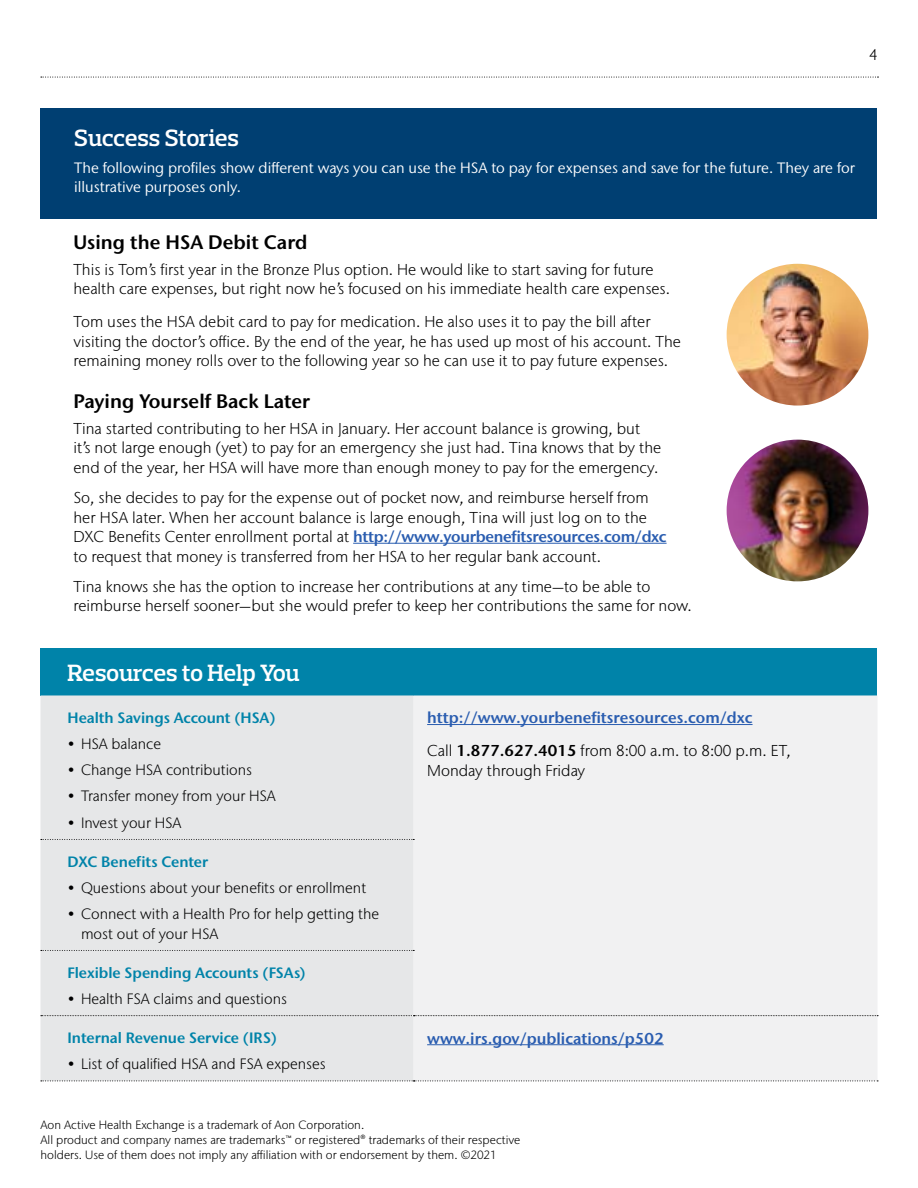
<style>
.page{position:relative;width:918px;height:1188px;background:#fff}
.page>*{position:absolute;margin:0;border:0;box-sizing:border-box;transform-origin:0 0}
.t1{font:600 24px "Prelo Slab";letter-spacing:-.01em;color:#fff}
.t2{font:600 19.5px "Stone Sans IIITC Pro";color:#000}
.t3{font:300 15.75px/19.5px "Stone Sans IIITC Pro";color:#000}
.t4{font:600 15.75px/33px "Stone Sans IIITC Pro";color:#2a5db0}
.t5{font:300 15px/19.5px "Stone Sans IIITC Pro";color:#000}
.t6{font:15px/19.5px "Stone Sans IIITC Pro";color:#fff}
.t7{font:600 15px "Stone Sans IIITC Pro";letter-spacing:-.005em;color:#0083a9}
.t8{font:300 12px/15px "Stone Sans IIITC Pro";color:#000}
.s1{font-weight:600;color:#2a5db0}
.s2{font-weight:300;color:#000}
.s3{color:#000}
</style>
<div class="page">
<svg style="left:41px;top:77px;width:838px;height:1px"></svg>
<div style="left:40px;top:108px;width:838px;height:110px;background:#003f72"></div>
<hr style="left:353px;top:543px;width:314px;height:1px;background:#2a5db0">
<div style="left:40px;top:648px;width:838px;height:47px;background:#0083a9"></div>
<div style="left:40px;top:695px;width:374px;height:386px;background:#e6e7e8"></div>
<div style="left:414px;top:695px;width:464px;height:386px;background:#f1f1f2"></div>
<svg style="left:41px;top:839px;width:373px;height:1px"></svg>
<svg style="left:41px;top:950px;width:373px;height:1px"></svg>
<svg style="left:41px;top:1015px;width:837px;height:1px"></svg>
<svg style="left:41px;top:1081px;width:837px;height:1px"></svg>
<hr style="left:427px;top:724px;width:326px;height:1px;background:#2a5db0">
<hr style="left:427px;top:1044px;width:237px;height:1px;background:#2a5db0">
<img style="left:727px;top:264px;width:141px;height:142px;border-radius:71px">
<img style="left:727px;top:440px;width:141px;height:141px;border-radius:71px">
<p class="t3" style="left:869px;top:44px;width:10px">4</p>
<h1 class="t1" style="left:74px;top:123px;width:166px">Success Stories</h1>
<p class="t6" style="left:74px;top:157px;width:782px">The following profiles show different ways you can use the HSA to pay for expenses and save for the future. They are for illustrative purposes only.</p>
<p class="t2" style="left:73px;top:229px;width:236px">Using the HSA Debit Card</p>
<p class="t3" style="left:73px;top:259px;width:598px">This is Tom’s first year in the Bronze Plus option. He would like to start saving for future health care expenses, but right now he’s focused on his immediate health care expenses.</p>
<p class="t3" style="left:73px;top:312px;width:609px">Tom uses the HSA debit card to pay for medication. He also uses it to pay the bill after visiting the doctor’s office. By the end of the year, he has used up most of his account. The remaining money rolls over to the following year so he can use it to pay future expenses.</p>
<p class="t2" style="left:73px;top:388px;width:238px">Paying Yourself Back Later</p>
<p class="t3" style="left:73px;top:418px;width:589px">Tina started contributing to her HSA in January. Her account balance is growing, but<br>it’s not large enough (yet) to pay for an emergency she just had. Tina knows that by the end of the year, her HSA will have more than enough money to pay for the emergency.</p>
<p class="t3" style="left:73px;top:488px;width:595px">So, she decides to pay for the expense out of pocket now, and reimburse herself from her HSA later. When her account balance is large enough, Tina will just log on to the DXC Benefits Center enrollment portal at <span class="s1">http://www.yourbenefitsresources.com/dxc </span>to request that money is transferred from her HSA to her regular bank account.</p>
<p class="t3" style="left:73px;top:577px;width:620px">Tina knows she has the option to increase her contributions at any time—to be able to reimburse herself sooner—but she would prefer to keep her contributions the same for now.</p>
<h1 class="t1" style="left:68px;top:658px;width:234px">Resources to Help You</h1>
<p class="t7" style="left:68px;top:708px;width:210px">Health Savings Account (HSA)</p>
<p class="t5" style="left:68px;top:734px;width:95px">• HSA balance</p>
<p class="t5" style="left:68px;top:760px;width:186px">• Change HSA contributions</p>
<p class="t5" style="left:68px;top:786px;width:210px">• Transfer money from your HSA</p>
<p class="t5" style="left:68px;top:813px;width:115px">• Invest your HSA</p>
<p class="t7" style="left:68px;top:852px;width:142px">DXC Benefits Center</p>
<p class="t5" style="left:68px;top:878px;width:300px">• Questions about your benefits or enrollment</p>
<p class="t5" style="left:81px;top:904px;width:300px;text-indent:-14px">• Connect with a Health Pro for help getting the most out of your HSA</p>
<p class="t7" style="left:68px;top:963px;width:240px">Flexible Spending Accounts (FSAs)</p>
<p class="t5" style="left:68px;top:989px;width:221px">• Health FSA claims and questions</p>
<p class="t7" style="left:68px;top:1028px;width:211px">Internal Revenue Service (IRS)</p>
<p class="t5" style="left:68px;top:1054px;width:260px">• List of qualified HSA and FSA expenses</p>
<p class="t4" style="left:427px;top:701px;width:365px">http://www.yourbenefitsresources.com/dxc<br><span class="s2">Call</span> <span class="s3">1.877.627.4015</span> <span class="s2">from 8:00 a.m. to 8:00 p.m. ET,</span></p>
<p class="t3" style="left:427px;top:760px;width:160px">Monday through Friday</p>
<p class="t4" style="left:427px;top:1021px;width:238px">www.irs.gov/publications/p502</p>
<p class="t8" style="left:40px;top:1117px;width:481px">Aon Active Health Exchange is a trademark of Aon Corporation.<br>All product and company names are trademarks™ or registered® trademarks of their respective holders. Use of them does not imply any affiliation with or endorsement by them. ©2021</p>
</div>
